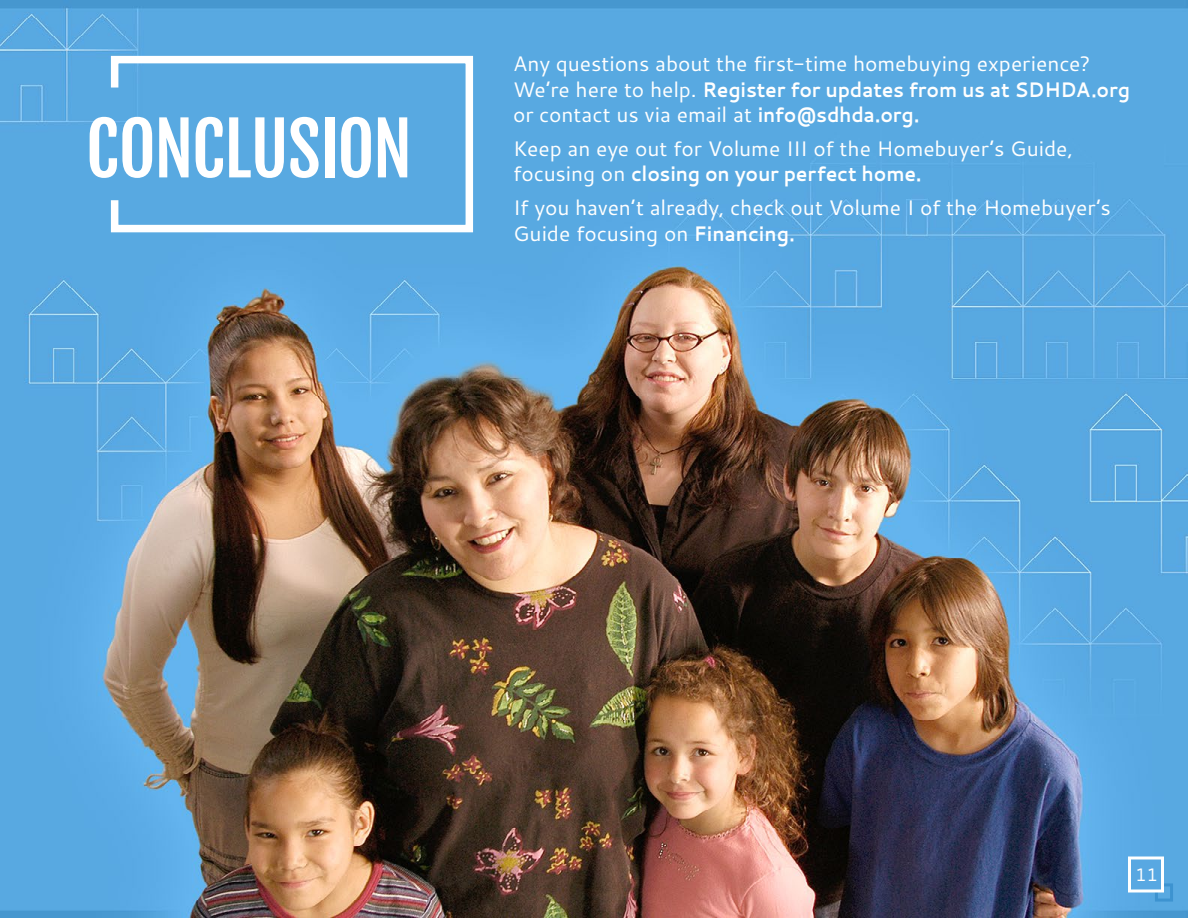
<style>
.page{position:relative;width:1188px;height:918px;background:#fff}
.page>*{position:absolute;margin:0;border:0;box-sizing:border-box;transform-origin:0 0}
.t1{font:72px "Fjalla One";letter-spacing:-.02em;color:#fff}
.t2{font:21px/25.2px "Cantarell";letter-spacing:-.005em;color:#fff}
.t3{font:18px "Cantarell";color:#fff}
.s1{font-weight:700}
</style>
<div class="page">
<img style="left:0;top:0;width:1188px;height:918px">
<div style="left:1155px;top:883px;width:18px;height:19px;border:3px solid #3d93d0"></div>
<div style="left:1128px;top:856px;width:36px;height:36px;background:#58a8e2;border:3px solid #fff"></div>
<svg style="left:107px;top:52px;width:370px;height:184px;background:#69b1e4"></svg>
<h1 class="t1" style="left:86px;top:105px;width:328px">CONCLUSION</h1>
<p class="t2" style="left:513px;top:51px;width:619px">Any questions about the first-time homebuying experience?<br>We’re here to help. <span class="s1">Register for updates from us at SDHDA.org </span>or contact us via email at <span class="s1">info@sdhda.org.</span></p>
<p class="t2" style="left:513px;top:135px;width:562px">Keep an eye out for Volume III of the Homebuyer’s Guide, focusing on <span class="s1">closing on your perfect home.</span></p>
<p class="t2" style="left:513px;top:195px;width:600px">If you haven’t already, check out Volume I of the Homebuyer’s<br>Guide focusing on <span class="s1">Financing.</span></p>
<p class="t3" style="left:1135px;top:862px;width:24px">11</p>
</div>
